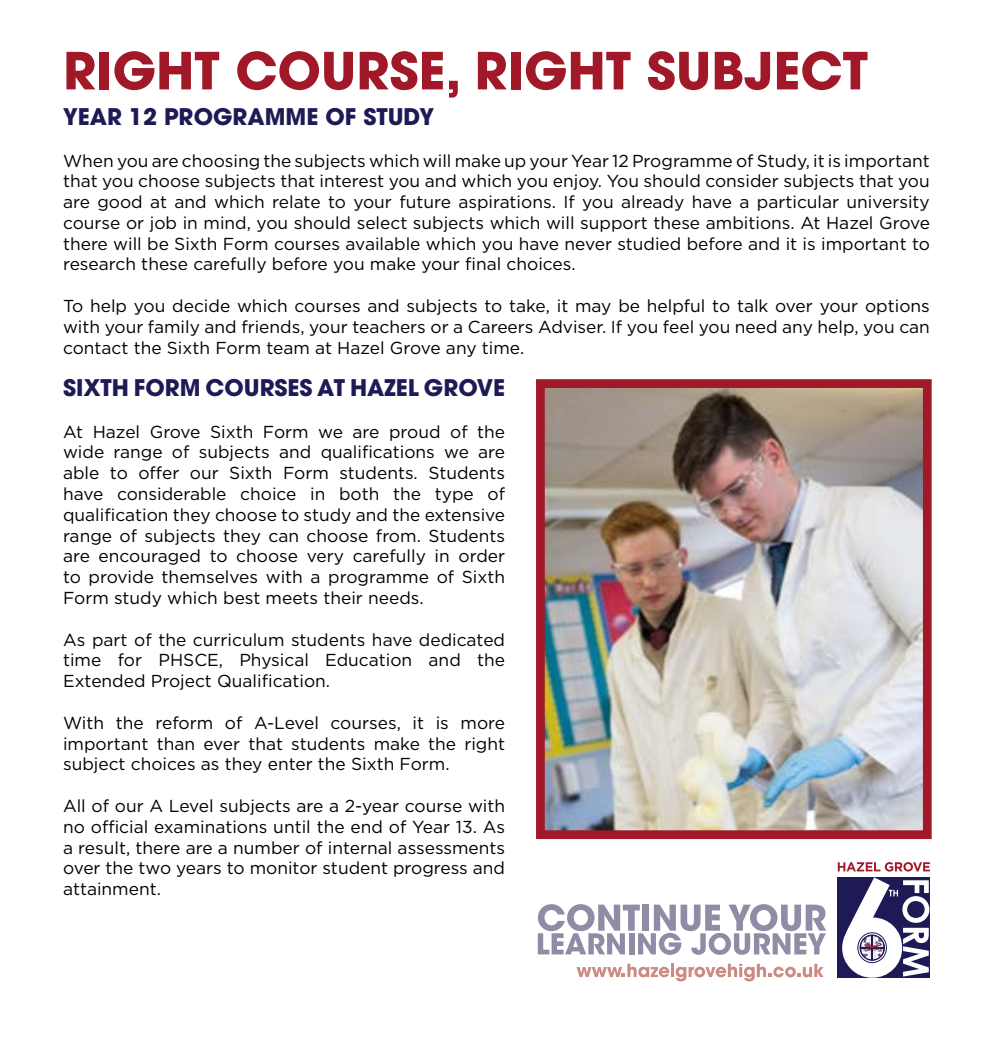
<style>
.page{position:relative;width:993px;height:1042px;background:#fff}
.page>*{position:absolute;margin:0;border:0;box-sizing:border-box;transform-origin:0 0}
.t1{font:700 50.75px "ITC Avant Garde Pro";color:#a11928}
.t2{font:700 22.75px "ITC Avant Garde Pro";color:#1d1a55}
.t3{font:17.32px/20.8px "Gotham";color:#000;text-align:justify}
</style>
<div class="page">
<img style="left:546px;top:389px;width:375px;height:440px">
<div style="left:536px;top:379px;width:395px;height:460px;border:9px solid #a11928"></div>
<svg style="left:837px;top:862px;width:92px;height:9px"></svg>
<div style="left:837px;top:877px;width:92px;height:100px;background:#1d1a55"></div>
<svg style="left:842px;top:877px;width:87px;height:100px"></svg>
<div style="left:859px;top:934px;width:25px;height:27px;border:1px solid #1d1a55;border-radius:50%"></div>
<div style="left:857px;top:932px;width:29px;height:31px;border:1px solid #1d1a55;border-radius:50%"></div>
<svg style="left:537px;top:904px;width:288px;height:51px"></svg>
<svg style="left:576px;top:963px;width:93px;height:14px"></svg>
<hr style="left:670px;top:963px;width:3px;height:14px;background:#cc8a80">
<svg style="left:675px;top:963px;width:148px;height:18px"></svg>
<h1 class="t1" style="left:63px;top:37px;width:806px">RIGHT COURSE, RIGHT SUBJECT</h1>
<h2 class="t2" style="left:63px;top:101px;width:372px">YEAR 12 PROGRAMME OF STUDY</h2>
<p class="t3" style="left:63px;top:150px;width:868px">When you are choosing the subjects which will make up your Year 12 Programme of Study, it is important that you choose subjects that interest you and which you enjoy. You should consider subjects that you are good at and which relate to your future aspirations. If you already have a particular university course or job in mind, you should select subjects which will support these ambitions. At Hazel Grove there will be Sixth Form courses available which you have never studied before and it is important to research these carefully before you make your final choices.</p>
<p class="t3" style="left:63px;top:295px;width:868px">To help you decide which courses and subjects to take, it may be helpful to talk over your options with your family and friends, your teachers or a Careers Adviser. If you feel you need any help, you can contact the Sixth Form team at Hazel Grove any time.</p>
<h2 class="t2" style="left:63px;top:372px;width:443px">SIXTH FORM COURSES AT HAZEL GROVE</h2>
<p class="t3" style="left:63px;top:421px;width:443px">At Hazel Grove Sixth Form we are proud of the wide range of subjects and qualifications we are able to offer our Sixth Form students. Students have considerable choice in both the type of qualification they choose to study and the extensive range of subjects they can choose from. Students are encouraged to choose very carefully in order to provide themselves with a programme of Sixth Form study which best meets their needs.</p>
<p class="t3" style="left:63px;top:629px;width:443px">As part of the curriculum students have dedicated time for PHSCE, Physical Education and the Extended Project Qualification.</p>
<p class="t3" style="left:63px;top:712px;width:443px">With the reform of A-Level courses, it is more important than ever that students make the right subject choices as they enter the Sixth Form.</p>
<p class="t3" style="left:63px;top:795px;width:443px">All of our A Level subjects are a 2-year course with no official examinations until the end of Year 13. As a result, there are a number of internal assessments over the two years to monitor student progress and attainment.</p>
</div>
